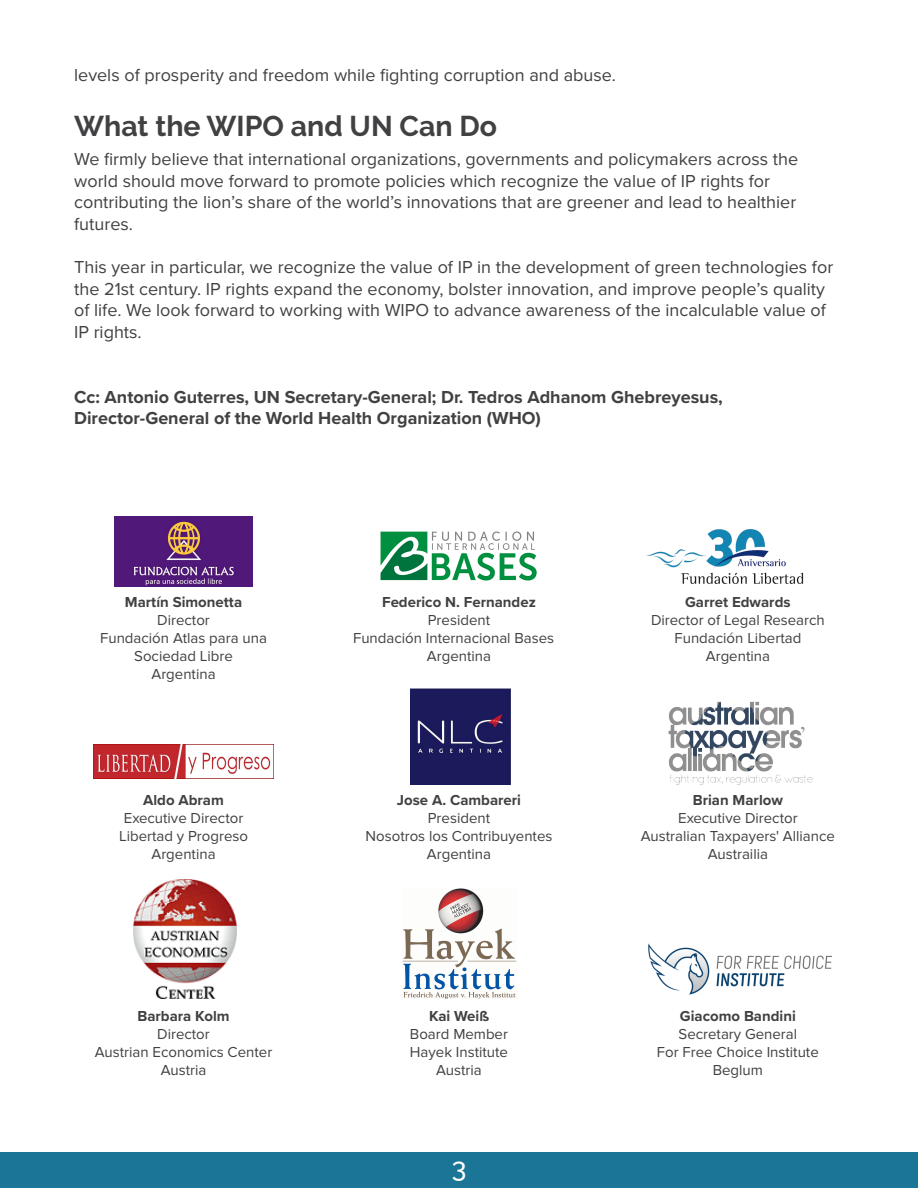
<style>
.page{position:relative;width:918px;height:1188px;background:#fff}
.page>*{position:absolute;margin:0;border:0;box-sizing:border-box;transform-origin:0 0}
.t1{font:700 28.5px "Raleway";color:#414042}
.t2{font:500 27px "Raleway";color:#fff}
.t3{font:18px/21.6px "Proxima Nova";color:#414042}
.t4{font:700 18px/21.6px "Proxima Nova";color:#414042}
.t5{font:15px/18px "Proxima Nova";color:#414042;text-align:center}
.t6{font:700 15px "Proxima Nova";color:#414042}
</style>
<div class="page">
<div style="left:0;top:1153px;width:918px;height:35px;background:#1b7596"></div>
<img style="left:114px;top:517px;width:139px;height:69px">
<img style="left:380px;top:531px;width:157px;height:50px">
<img style="left:646px;top:529px;width:158px;height:55px">
<img style="left:94px;top:745px;width:179px;height:34px">
<img style="left:410px;top:689px;width:100px;height:95px">
<img style="left:668px;top:701px;width:145px;height:83px">
<img style="left:134px;top:879px;width:103px;height:120px">
<img style="left:402px;top:889px;width:114px;height:110px">
<img style="left:648px;top:943px;width:185px;height:52px">
<p class="t3" style="left:74px;top:65px;width:543px">levels of prosperity and freedom while fighting corruption and abuse.</p>
<h1 class="t1" style="left:74px;top:110px;width:425px">What the WIPO and UN Can Do</h1>
<p class="t3" style="left:74px;top:149px;width:726px">We firmly believe that international organizations, governments and policymakers across the world should move forward to promote policies which recognize the value of IP rights for contributing the lion’s share of the world’s innovations that are greener and lead to healthier futures.</p>
<p class="t3" style="left:74px;top:257px;width:761px">This year in particular, we recognize the value of IP in the development of green technologies for the 21st century. IP rights expand the economy, bolster innovation, and improve people’s quality of life. We look forward to working with WIPO to advance awareness of the incalculable value of IP rights.</p>
<p class="t4" style="left:74px;top:385px;width:650px">Cc: Antonio Guterres, UN Secretary-General; Dr. Tedros Adhanom Ghebreyesus,<br>Director-General of the World Health Organization (WHO)</p>
<p class="t6" style="left:125px;top:590px;width:119px">Martín Simonetta</p>
<p class="t5" style="left:100px;top:611px;width:168px">Director<br>Fundación Atlas para una<br>Sociedad Libre<br>Argentina</p>
<p class="t6" style="left:143px;top:788px;width:82px">Aldo Abram</p>
<p class="t5" style="left:119px;top:809px;width:130px">Executive Director<br>Libertad y Progreso<br>Argentina</p>
<p class="t6" style="left:137px;top:1004px;width:94px">Barbara Kolm</p>
<p class="t5" style="left:95px;top:1025px;width:179px">Director<br>Austrian Economics Center<br>Austria</p>
<p class="t6" style="left:382px;top:590px;width:155px">Federico N. Fernandez</p>
<p class="t5" style="left:428px;top:611px;width:64px">President</p>
<p class="t5" style="left:353px;top:629px;width:203px">Fundación Internacional Bases</p>
<p class="t5" style="left:427px;top:647px;width:66px">Argentina</p>
<p class="t6" style="left:397px;top:788px;width:126px">Jose A. Cambareri</p>
<p class="t5" style="left:366px;top:809px;width:188px">President<br>Nosotros los Contribuyentes<br>Argentina</p>
<p class="t6" style="left:429px;top:1004px;width:62px">Kai Weiß</p>
<p class="t5" style="left:410px;top:1025px;width:100px">Board Member<br>Hayek Institute<br>Austria</p>
<h2 class="t2" style="left:452px;top:1152px;width:16px">3</h2>
<p class="t6" style="left:685px;top:590px;width:107px">Garret Edwards</p>
<p class="t5" style="left:651px;top:611px;width:175px">Director of Legal Research<br>Fundación Libertad<br>Argentina</p>
<p class="t6" style="left:693px;top:788px;width:92px">Brian Marlow</p>
<p class="t5" style="left:641px;top:809px;width:196px">Executive Director<br>Australian Taxpayers' Alliance<br>Austrailia</p>
<p class="t6" style="left:680px;top:1004px;width:117px">Giacomo Bandini</p>
<p class="t5" style="left:657px;top:1025px;width:163px">Secretary General<br>For Free Choice Institute<br>Beglum</p>
</div>
